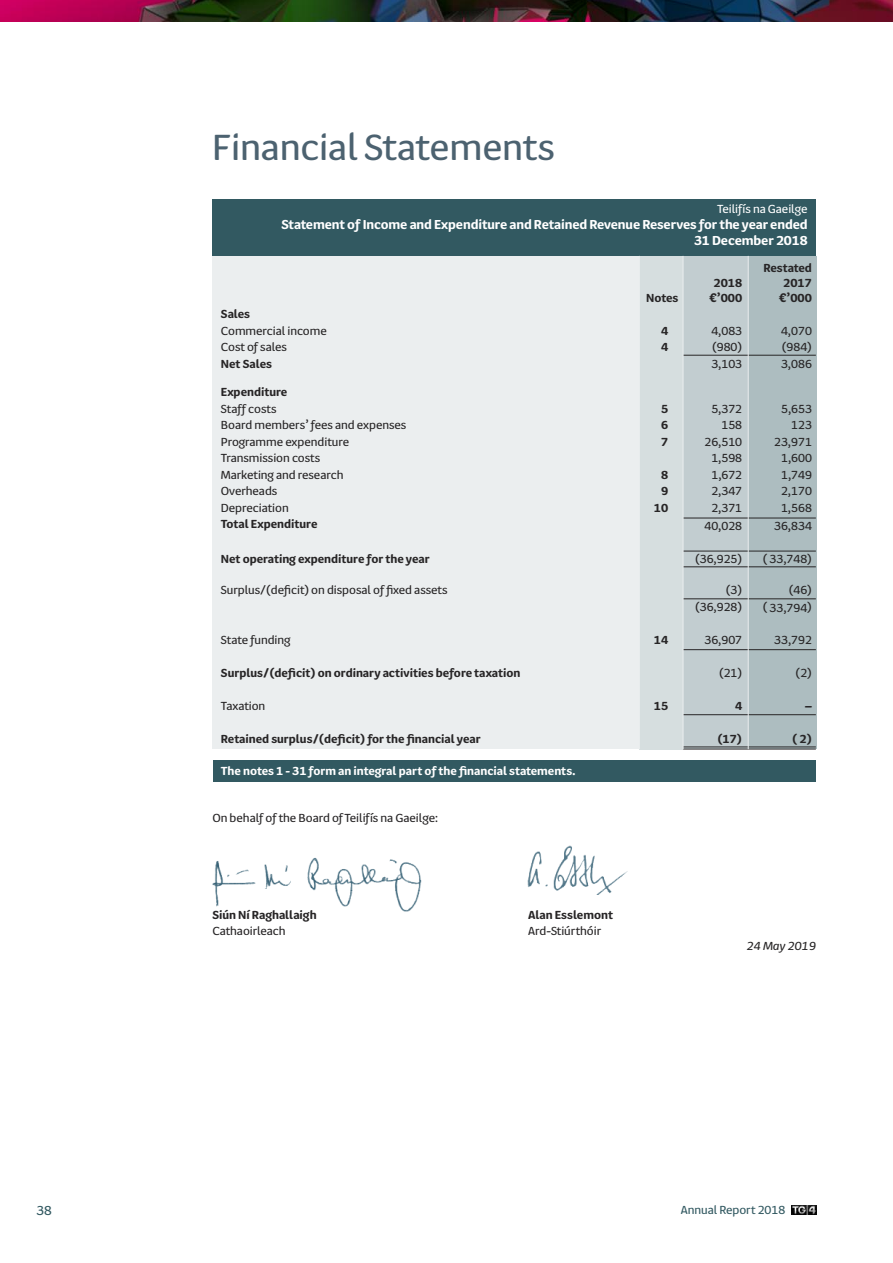
<style>
.page{position:relative;width:893px;height:1263px;background:#fff}
.page>*{position:absolute;margin:0;border:0;box-sizing:border-box;transform-origin:0 0}
.t1{font:42px "TG4";color:#4c6270}
.t2{font:700 15px/16.5px "TG4";letter-spacing:-.005em;color:#fff;text-align:right}
.t3{font:15px "TG4";color:#325961}
.t4{font:13.5px "TG4";color:#272526}
.t5{font:700 13.5px "TG4";color:#272526}
.t6{font:700 13.5px "TG4";color:#fff}
.t7{font:13.5px "TG4";color:#fff}
.t8{font:13.5px "TG4";color:#325961}
.t9{font:italic 13.5px "TG4";color:#272526}
.s1{font-size:14.4px}
</style>
<div class="page">
<img style="left:791px;top:1205px;width:26px;height:10px">
<img style="left:0;top:0;width:893px;height:21px">
<div style="left:213px;top:761px;width:603px;height:21px;background:#325961"></div>
<div style="left:212px;top:199px;width:604px;height:57px;background:#325961"></div>
<div style="left:212px;top:256px;width:604px;height:493px;background:#ebeeef"></div>
<div style="left:639px;top:256px;width:44px;height:493px;background:#d6dedf"></div>
<div style="left:683px;top:256px;width:65px;height:493px;background:#c2cdd0"></div>
<div style="left:748px;top:256px;width:68px;height:493px;background:#adbdc0"></div>
<hr style="left:683px;top:355px;width:133px;height:1px;background:#272526">
<hr style="left:683px;top:518px;width:133px;height:1px;background:#272526">
<hr style="left:683px;top:551px;width:133px;height:1px;background:#272526">
<hr style="left:683px;top:567px;width:133px;height:1px;background:#272526">
<hr style="left:683px;top:599px;width:133px;height:1px;background:#272526">
<hr style="left:683px;top:649px;width:133px;height:1px;background:#272526">
<hr style="left:683px;top:747px;width:133px;height:1px;background:#272526">
<hr style="left:683px;top:749px;width:133px;height:1px;background:#272526">
<hr style="left:683px;top:714px;width:133px;height:1px;background:#272526">
<hr style="left:639px;top:256px;width:1px;height:493px;background:#ebeeef">
<hr style="left:683px;top:256px;width:1px;height:493px;background:#ebeeef">
<hr style="left:748px;top:256px;width:1px;height:493px;background:#ebeeef">
<img style="left:527px;top:845px;width:101px;height:49px">
<img style="left:212px;top:857px;width:210px;height:55px">
<h1 class="t1" style="left:212px;top:117px;width:344px">Financial Statements</h1>
<p class="t7" style="left:717px;top:199px;width:92px">Teilifís na Gaeilge</p>
<p class="t2" style="left:281px;top:214px;width:528px">Statement ofIncome and Expenditure and Retained Revenue Reserves forthe year ended<br>31December 2018</p>
<p class="t5" style="left:763px;top:258px;width:50px">Restated</p>
<p class="t5" style="left:713px;top:273px;width:30px">2018</p>
<p class="t5" style="left:783px;top:273px;width:30px">2017</p>
<p class="t5" style="left:646px;top:288px;width:34px">Notes</p>
<p class="t5" style="left:709px;top:288px;width:34px"><span class="s1">€</span>’000</p>
<p class="t5" style="left:779px;top:288px;width:34px"><span class="s1">€</span>’000</p>
<p class="t5" style="left:221px;top:304px;width:31px">Sales</p>
<p class="t4" style="left:221px;top:321px;width:107px">Commercial income</p>
<p class="t5" style="left:661px;top:321px;width:9px">4</p>
<p class="t4" style="left:711px;top:321px;width:32px">4,083</p>
<p class="t4" style="left:781px;top:321px;width:32px">4,070</p>
<p class="t4" style="left:221px;top:337px;width:67px">Cost of sales</p>
<p class="t5" style="left:661px;top:337px;width:9px">4</p>
<p class="t4" style="left:712px;top:337px;width:32px">(980)</p>
<p class="t4" style="left:782px;top:337px;width:32px">(984)</p>
<p class="t5" style="left:221px;top:354px;width:53px">Net Sales</p>
<p class="t4" style="left:711px;top:354px;width:32px">3,103</p>
<p class="t4" style="left:781px;top:354px;width:32px">3,086</p>
<p class="t5" style="left:221px;top:382px;width:68px">Expenditure</p>
<p class="t4" style="left:221px;top:399px;width:57px">Staff costs</p>
<p class="t5" style="left:661px;top:399px;width:9px">5</p>
<p class="t4" style="left:711px;top:399px;width:32px">5,372</p>
<p class="t4" style="left:781px;top:399px;width:32px">5,653</p>
<p class="t4" style="left:221px;top:415px;width:187px">Board members’ fees and expenses</p>
<p class="t5" style="left:661px;top:415px;width:9px">6</p>
<p class="t4" style="left:721px;top:415px;width:22px">158</p>
<p class="t4" style="left:791px;top:415px;width:22px">123</p>
<p class="t4" style="left:221px;top:432px;width:130px">Programme expenditure</p>
<p class="t5" style="left:661px;top:432px;width:9px">7</p>
<p class="t4" style="left:704px;top:432px;width:39px">26,510</p>
<p class="t4" style="left:774px;top:432px;width:39px">23,971</p>
<p class="t4" style="left:221px;top:448px;width:101px">Transmission costs</p>
<p class="t4" style="left:711px;top:448px;width:32px">1,598</p>
<p class="t4" style="left:781px;top:448px;width:32px">1,600</p>
<p class="t4" style="left:221px;top:465px;width:124px">Marketing and research</p>
<p class="t5" style="left:661px;top:465px;width:9px">8</p>
<p class="t4" style="left:711px;top:465px;width:32px">1,672</p>
<p class="t4" style="left:781px;top:465px;width:32px">1,749</p>
<p class="t4" style="left:221px;top:481px;width:58px">Overheads</p>
<p class="t5" style="left:661px;top:481px;width:9px">9</p>
<p class="t4" style="left:711px;top:481px;width:32px">2,347</p>
<p class="t4" style="left:781px;top:481px;width:32px">2,170</p>
<p class="t4" style="left:221px;top:498px;width:69px">Depreciation</p>
<p class="t5" style="left:654px;top:498px;width:16px">10</p>
<p class="t4" style="left:711px;top:498px;width:32px">2,371</p>
<p class="t4" style="left:781px;top:498px;width:32px">1,568</p>
<p class="t5" style="left:221px;top:514px;width:98px">Total Expenditure</p>
<p class="t4" style="left:704px;top:516px;width:39px">40,028</p>
<p class="t4" style="left:774px;top:516px;width:39px">36,834</p>
<p class="t5" style="left:221px;top:549px;width:210px">Net operating expenditure for the year</p>
<p class="t4" style="left:695px;top:549px;width:49px">(36,925)</p>
<p class="t4" style="left:763px;top:549px;width:51px">( 33,748)</p>
<p class="t4" style="left:221px;top:580px;width:228px">Surplus/(deficit) on disposal of fixed assets</p>
<p class="t4" style="left:726px;top:580px;width:18px">(3)</p>
<p class="t4" style="left:789px;top:580px;width:25px">(46)</p>
<p class="t4" style="left:695px;top:597px;width:49px">(36,928)</p>
<p class="t4" style="left:763px;top:598px;width:51px">( 33,794)</p>
<p class="t4" style="left:221px;top:630px;width:71px">State funding</p>
<p class="t5" style="left:654px;top:630px;width:16px">14</p>
<p class="t4" style="left:704px;top:630px;width:39px">36,907</p>
<p class="t4" style="left:774px;top:630px;width:39px">33,792</p>
<p class="t5" style="left:221px;top:663px;width:301px">Surplus/(deficit) on ordinary activities before taxation</p>
<p class="t4" style="left:719px;top:663px;width:25px">(21)</p>
<p class="t4" style="left:796px;top:663px;width:18px">(2)</p>
<p class="t4" style="left:221px;top:696px;width:46px">Taxation</p>
<p class="t5" style="left:654px;top:696px;width:16px">15</p>
<p class="t5" style="left:735px;top:696px;width:9px">4</p>
<p class="t5" style="left:805px;top:696px;width:8px">–</p>
<p class="t5" style="left:221px;top:729px;width:261px">Retained surplus/(deficit)forthe financial year</p>
<p class="t5" style="left:717px;top:729px;width:26px">(17)</p>
<p class="t5" style="left:792px;top:729px;width:21px">(2)</p>
<p class="t6" style="left:221px;top:761px;width:357px">The notes 1 - 31 forman integral part ofthe financial statements.</p>
<p class="t4" style="left:212px;top:808px;width:227px">On behalf ofthe Board ofTeilifís na Gaeilge:</p>
<p class="t5" style="left:212px;top:905px;width:106px">Siún Ní Raghallaigh</p>
<p class="t5" style="left:528px;top:905px;width:86px">Alan Esslemont</p>
<p class="t4" style="left:212px;top:921px;width:75px">Cathaoirleach</p>
<p class="t4" style="left:528px;top:921px;width:75px">Ard-Stiúrthóir</p>
<p class="t9" style="left:747px;top:936px;width:71px">24 May 2019</p>
<p class="t3" style="left:36px;top:1199px;width:17px">38</p>
<p class="t8" style="left:681px;top:1200px;width:106px">Annual Report 2018</p>
</div>
